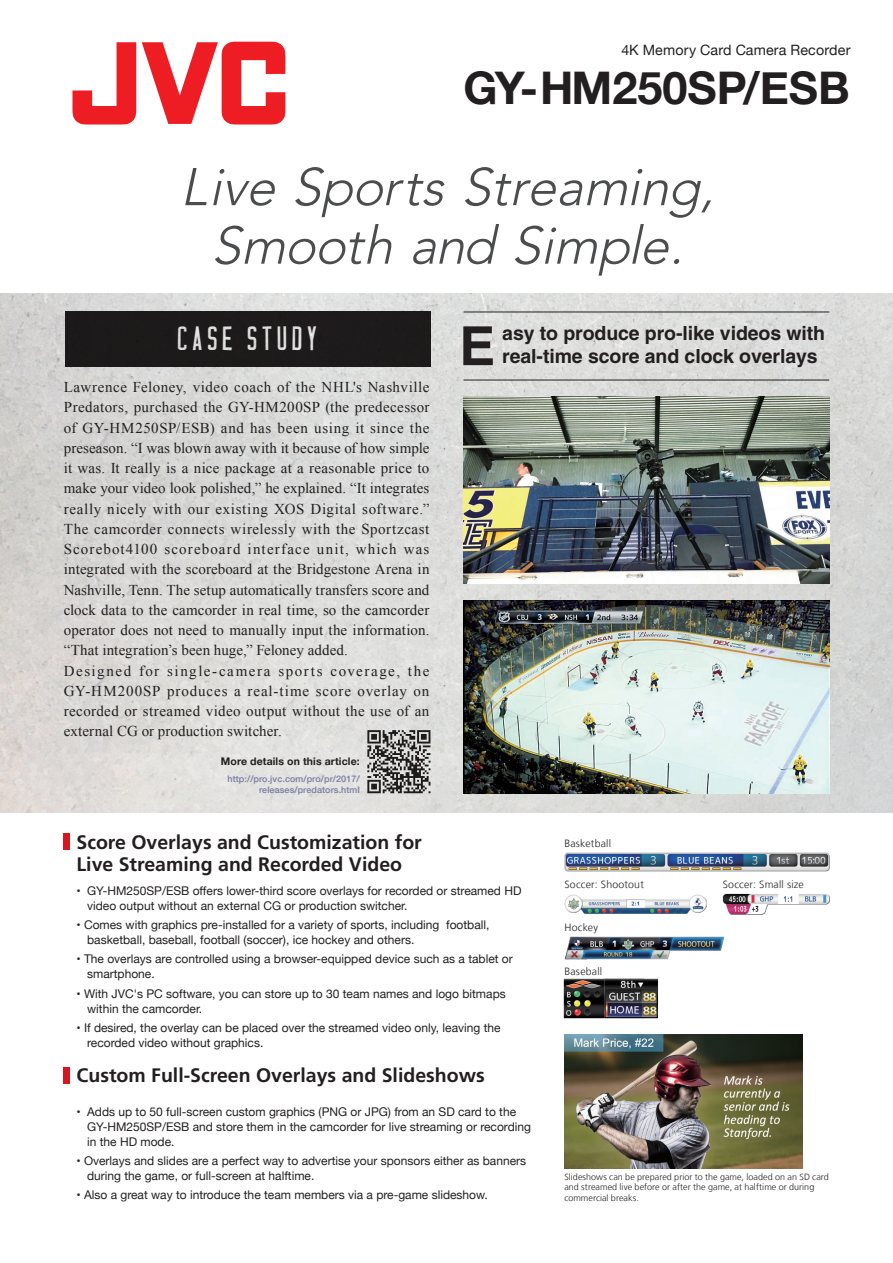
<style>
.page{position:relative;width:893px;height:1263px;background:#fff}
.page>*{position:absolute;margin:0;border:0;box-sizing:border-box;transform-origin:0 0}
._2mm{font:700 54px "Helvetica";color:#231f20}
._2mm-2{font:italic 300 52.5px/58.5px "Avenir LT Std";color:#4b4c4d;text-align:center}
.t1{font:700 45px "Helvetica Neue";color:#231f20}
.t2{font:34.5px "Casual Hardcore";letter-spacing:.14em;color:#fff}
.t3{font:700 19.5px/22.5px "Frutiger LT Com";color:#231f20}
._2mm-3{font:700 19.5px/22.5px "Helvetica";letter-spacing:-.005em;color:#231f20}
._2mm-4{font:15px/20.2px "Times New Roman";letter-spacing:.01em;color:#231f20;text-align:justify}
.t4{font:14.25px "Helvetica Neue";letter-spacing:.01em;color:#231f20}
.t5{font:12px/15px "Helvetica Neue";color:#231f20}
.t6{font:300 10.5px "Frutiger LT Com";letter-spacing:.02em;color:#231f20}
.t7{font:700 10.5px "Helvetica Neue";letter-spacing:.01em;color:#231f20}
.t8{font:300 9px/10.5px "Frutiger LT Com";letter-spacing:.005em;color:#231f20}
.t9{font:500 9px/11.2px "Helvetica Neue";letter-spacing:.01em;color:#767da2;text-align:right}
</style>
<div class="page">
<img style="left:0;top:293px;width:893px;height:519px">
<svg style="left:142px;top:42px;width:143px;height:82px"></svg>
<svg style="left:72px;top:42px;width:64px;height:82px"></svg>
<div style="left:64px;top:833px;width:6px;height:17px;background:#d7171f"></div>
<div style="left:64px;top:1067px;width:6px;height:16px;background:#d7171f"></div>
<div style="left:65px;top:311px;width:366px;height:56px;background:#231f20"></div>
<hr style="left:463px;top:311px;width:366px;height:1px;background:#231f20">
<hr style="left:463px;top:379px;width:366px;height:1px;background:#231f20">
<div style="left:360px;top:722px;width:78px;height:79px;background:#e0e0dd"></div>
<svg style="left:367px;top:730px;width:63px;height:63px"></svg>
<img style="left:564px;top:852px;width:266px;height:20px">
<img style="left:723px;top:893px;width:106px;height:22px">
<img style="left:564px;top:894px;width:142px;height:20px">
<img style="left:564px;top:936px;width:161px;height:24px">
<img style="left:563px;top:978px;width:95px;height:41px">
<img style="left:564px;top:1034px;width:239px;height:134px">
<img style="left:463px;top:396px;width:366px;height:187px">
<img style="left:463px;top:600px;width:366px;height:194px">
<p class="t4" style="left:621px;top:39px;width:231px">4K Memory Card Camera Recorder</p>
<p class="t1" style="left:463px;top:52px;width:388px">GY-HM250SP/ESB</p>
<p class="_2mm-2" style="left:180px;top:158px;width:549px">Live Sports Streaming,<br>Smooth and Simple.</p>
<h3 class="t2" style="left:178px;top:319px;width:141px">CASE STUDY</h3>
<p class="_2mm-4" style="left:64px;top:377px;width:367px">Lawrence Feloney, video coach of the NHL's Nashville Predators, purchased the GY-HM200SP (the predecessor of GY-HM250SP/ESB) and has been using it since the preseason. “I was blown away with it because of how simple it was. It really is a nice package at a reasonable price to make your video look polished,” he explained. “It integrates really nicely with our existing XOS Digital software.” The camcorder connects wirelessly with the Sportzcast Scorebot4100 scoreboard interface unit, which was integrated with the scoreboard at the Bridgestone Arena in Nashville, Tenn. The setup automatically transfers score and clock data to the camcorder in real time, so the camcorder operator does not need to manually input the information. “That integration’s been huge,” Feloney added.</p>
<p class="_2mm-4" style="left:64px;top:660px;width:367px">Designed for single-camera sports coverage, the GY-HM200SP produces a real-time score overlay on recorded or streamed video output without the use of an external CG or production switcher.</p>
<p class="t7" style="left:221px;top:753px;width:140px">More details on this article:</p>
<p class="t9" style="left:227px;top:772px;width:134px">http://pro.jvc.com/pro/pr/2017/ releases/predators.html</p>
<p class="_2mm" style="left:459px;top:313px;width:38px">E</p>
<p class="_2mm-3" style="left:502px;top:322px;width:324px">asy to produce pro-like videos with real-time score and clock overlays</p>
<p class="t3" style="left:77px;top:831px;width:347px">Score Overlays and Customization for<br>Live Streaming and Recorded Video</p>
<p class="t5" style="left:87px;top:884px;width:436px;text-indent:-11px">• GY-HM250SP/ESB offers lower-third score overlays for recorded or streamed HD video output without an external CG or production switcher.</p>
<p class="t5" style="left:87px;top:918px;width:404px;text-indent:-11px">• Comes with graphics pre-installed for a variety of sports, including football, basketball, baseball, football (soccer), ice hockey and others.</p>
<p class="t5" style="left:87px;top:952px;width:427px;text-indent:-11px">• The overlays are controlled using a browser-equipped device such as a tablet or smartphone.</p>
<p class="t5" style="left:87px;top:986px;width:420px;text-indent:-11px">• With JVC's PC software, you can store up to 30 team names and logo bitmaps within the camcorder.</p>
<p class="t5" style="left:87px;top:1021px;width:415px;text-indent:-11px">• If desired, the overlay can be placed over the streamed video only, leaving the recorded video without graphics.</p>
<p class="t3" style="left:77px;top:1064px;width:410px">Custom Full-Screen Overlays and Slideshows</p>
<p class="t5" style="left:87px;top:1105px;width:445px;text-indent:-11px">• Adds up to 50 full-screen custom graphics (PNG or JPG) from an SD card to the<br>GY-HM250SP/ESB and store them in the camcorder for live streaming or recording in the HD mode.</p>
<p class="t5" style="left:87px;top:1154px;width:440px;text-indent:-11px">• Overlays and slides are a perfect way to advertise your sponsors either as banners during the game, or full-screen at halftime.</p>
<p class="t5" style="left:77px;top:1188px;width:413px">• Also a great way to introduce the team members via a pre-game slideshow.</p>
<p class="t6" style="left:564px;top:838px;width:48px">Basketball</p>
<p class="t6" style="left:564px;top:879px;width:81px">Soccer: Shootout</p>
<p class="t6" style="left:564px;top:922px;width:35px">Hockey</p>
<p class="t6" style="left:564px;top:965px;width:39px">Baseball</p>
<p class="t6" style="left:723px;top:879px;width:83px">Soccer: Small size</p>
<p class="t8" style="left:564px;top:1171px;width:266px">Slideshows can be prepared prior to the game, loaded on an SD card and streamed live before or after the game, at halftime or during commercial breaks.</p>
</div>
